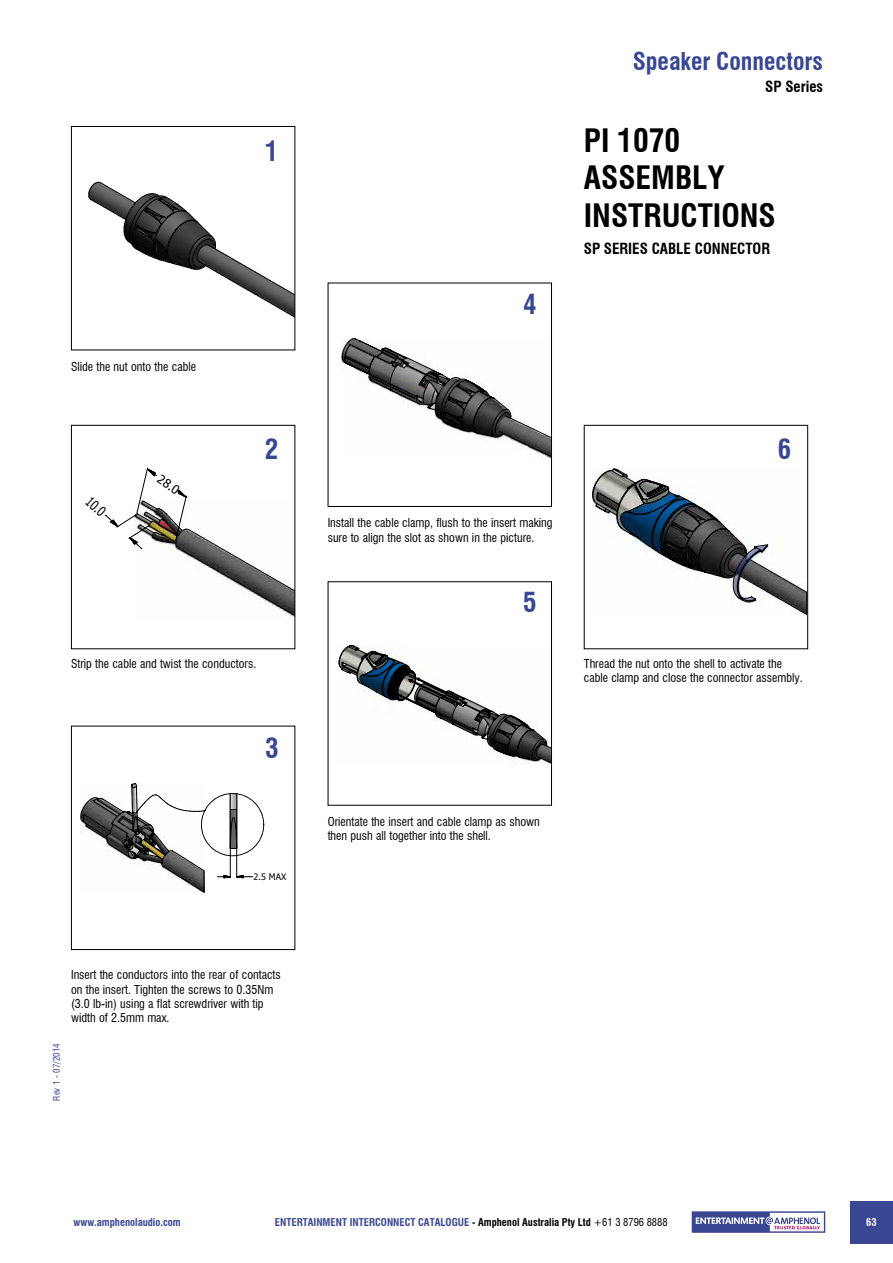
<style>
.page{position:relative;width:893px;height:1263px;background:#fff}
.page>*{position:absolute;margin:0;border:0;box-sizing:border-box;transform-origin:0 0}
.t1{font:700 condensed 31.5px/37.8px "Swiss 721 BT";color:#000}
.t2{font:700 condensed 27px "Swiss 721 BT";color:#394792}
.t3{font:700 condensed 24px "Swiss 721 BT";color:#394792}
.t4{font:700 condensed 15px "Swiss 721 BT";color:#000}
.t5{font:13.8px "Tahoma";color:#000;scale:.78 1}
.t6{font:12.3px "Tahoma";color:#000}
.t7{font:condensed 12px/14.2px "Swiss 721 BT";color:#000}
.t8{font:700 condensed 10.5px "Swiss 721 BT";color:#394792}
.t9{font:700 condensed 10.5px "Swiss 721 BT";color:#fff}
.t10{font:condensed 9px "Swiss 721 BT";color:#394792}
.t11{font:9px "Tahoma";color:#000}
.s1{font-size:12.15px}
.s2{color:#000}
.s3{font-weight:400;color:#000}
</style>
<div class="page">
<div style="left:850px;top:1201px;width:43px;height:42px;background:#394792"></div>
<svg style="left:692px;top:1211px;width:133px;height:22px"></svg>
<svg style="left:88px;top:182px;width:205px;height:135px"></svg>
<div style="left:71px;top:126px;width:224px;height:224px;border:1px solid #000"></div>
<svg style="left:342px;top:338px;width:208px;height:120px"></svg>
<div style="left:328px;top:283px;width:224px;height:224px;border:1px solid #000"></div>
<svg style="left:339px;top:645px;width:211px;height:119px"></svg>
<svg style="left:105px;top:467px;width:188px;height:149px"></svg>
<div style="left:71px;top:425px;width:224px;height:224px;border:1px solid #000"></div>
<svg style="left:592px;top:469px;width:214px;height:146px"></svg>
<div style="left:584px;top:425px;width:224px;height:224px;border:1px solid #000"></div>
<svg style="left:81px;top:783px;width:183px;height:109px"></svg>
<div style="left:71px;top:726px;width:224px;height:224px;border:1px solid #000"></div>
<h3 class="t3" style="left:633px;top:47px;width:192px">Speaker Connectors</h3>
<p class="t7" style="left:71px;top:359px;width:127px">Slide the nut onto the cable</p>
<p class="t5" style="left:94px;top:492px;width:29px;rotate:43deg">10.0</p>
<p class="t6" style="left:164px;top:471px;width:26px;rotate:36deg"><span class="s1">2</span>8.0</p>
<h2 class="t2" style="left:265px;top:135px;width:15px">1</h2>
<h2 class="t2" style="left:523px;top:288px;width:15px">4</h2>
<p class="t4" style="left:765px;top:77px;width:59px">SP Series</p>
<h1 class="t1" style="left:584px;top:121px;width:194px">PI 1070<br>ASSEMBLY<br>INSTRUCTIONS</h1>
<p class="t4" style="left:584px;top:239px;width:188px">SP SERIES CABLE CONNECTOR</p>
<h2 class="t2" style="left:265px;top:433px;width:15px">2</h2>
<h2 class="t2" style="left:778px;top:433px;width:15px">6</h2>
<p class="t7" style="left:328px;top:516px;width:226px">Install the cable clamp, flush to the insert making sure to align the slot as shown in the picture.</p>
<h2 class="t2" style="left:523px;top:586px;width:15px">5</h2>
<p class="t7" style="left:71px;top:656px;width:187px">Strip the cable and twist the conductors.</p>
<p class="t7" style="left:584px;top:656px;width:221px">Thread the nut onto the shell to activate the cable clamp and close the connector assembly.</p>
<h2 class="t2" style="left:265px;top:732px;width:15px">3</h2>
<p class="t11" style="left:254px;top:871px;width:34px">2.5 MAX</p>
<p class="t7" style="left:328px;top:814px;width:214px">Orientate the insert and cable clamp as shown then push all together into the shell.</p>
<p class="t10" style="left:51px;top:1101px;width:59px;rotate:-90deg">Rev 1 - 07/2014</p>
<p class="t7" style="left:71px;top:968px;width:211px">Insert the conductors into the rear of contacts on the insert. Tighten the screws to 0.35Nm (3.0 lb-in) using a flat screwdriver with tip width of 2.5mm max.</p>
<p class="t8" style="left:74px;top:1216px;width:109px">www.amphenolaudio.com</p>
<p class="t8" style="left:275px;top:1216px;width:394px">ENTERTAINMENT INTERCONNECT CATALOGUE <span class="s2">- Amphenol Australia Pty Ltd</span> <span class="s3">+61 3 8796 8888</span></p>
<p class="t9" style="left:866px;top:1216px;width:12px">63</p>
</div>
